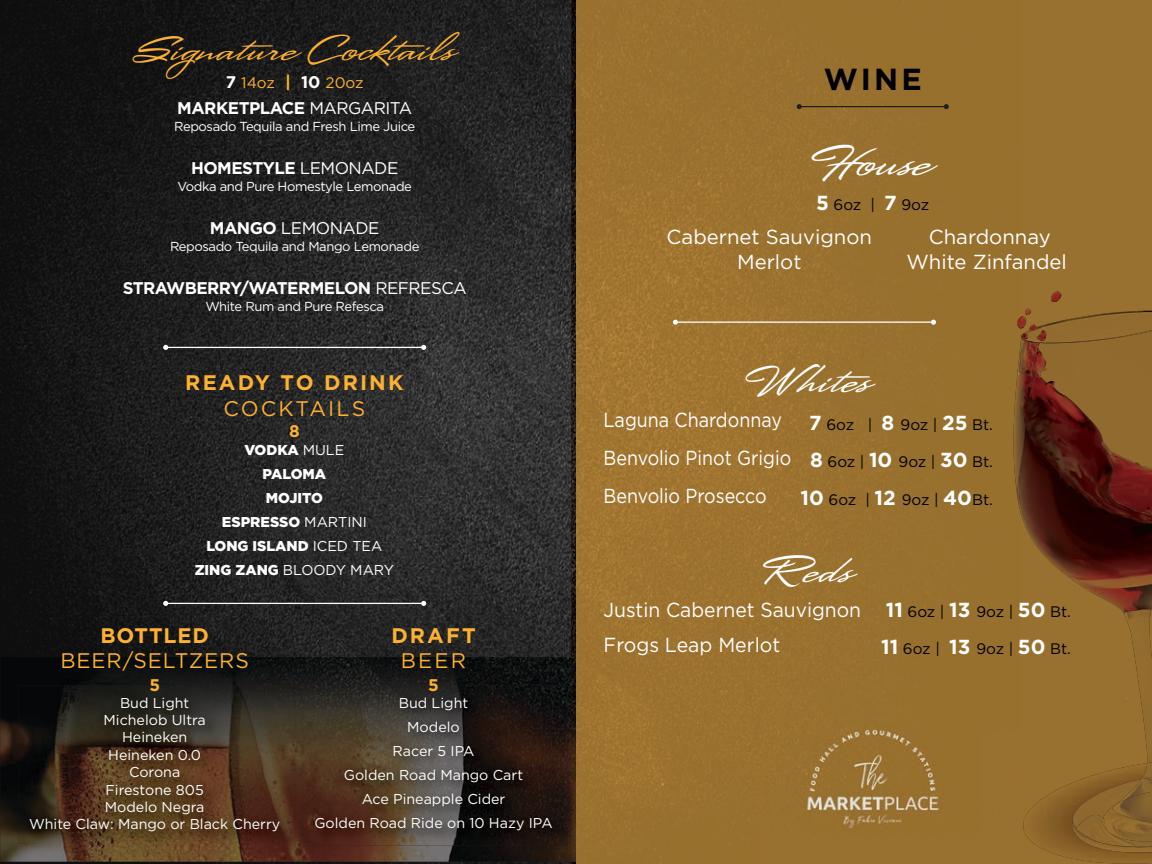
<style>
.page{position:relative;width:1152px;height:864px;background:#fff}
.page>*{position:absolute;margin:0;border:0;box-sizing:border-box;transform-origin:0 0}
.t1{font:40.6px "A&S Valentino";color:#fff}
.t2{font:35.6px "A&S Valentino";color:#fff}
.t3{font:33.2px "A&S Valentino";color:#fcb131}
.t4{font:700 30.4px "Gotham";color:#000}
.t5{font:700 21px "Gotham";letter-spacing:.1em;color:#fcb131}
.t6{font:21px "Gotham";letter-spacing:.04em;color:#fcb131}
.t7{font:21px "Gotham";letter-spacing:.1em;color:#fcb131}
.t8{font:700 21px "Gotham";letter-spacing:.04em;color:#fcb131}
.t9{font:21px "Gotham";letter-spacing:.06em;color:#fcb131}
.t10{font:20.2px/38px "Gotham";color:#fff;scale:.88 1}
.t11{font:20.2px/24.4px "Gotham";color:#fff;text-align:center}
.t12{font:20.2px/35.6px "Gotham";color:#fff;scale:.95 1}
.t13{font:700 17px "Gotham";letter-spacing:-.03em;color:#fff}
.t14{font:17px "Gotham";letter-spacing:-.03em;color:#fff}
.t15{font:700 16.8px "Gotham";color:#fcb131}
.t16{font:15.2px "Gotham";color:#000}
.t17{font:15.2px "Gotham";color:#fcb131}
.t18{font:14.2px/17.4px "Gotham";color:#fff;text-align:center}
.t19{font:900 14.2px/24px "Gotham HTF";color:#fff;text-align:center}
.t20{font:13px "Gotham";letter-spacing:-.03em;color:#fff}
.s1{font-weight:700;font-size:16.8px;color:#fff}
.s2{font-weight:700;font-size:16.8px}
.s3{font-weight:400}
.s4{font-weight:700}
.s5{font-family:"Gotham";font-weight:400}
.s6{font-family:"Gotham HTF";font-weight:900}
.s7{font-weight:700;font-size:20.2px;color:#fff}
</style>
<div class="page">
<img style="left:0;top:0;width:571px;height:864px">
<img style="left:0;top:657px;width:571px;height:205px">
<img style="left:571px;top:0;width:5px;height:864px">
<img style="left:576px;top:0;width:448px;height:731px">
<div style="left:1024px;top:0;width:128px;height:311px;background:#98702f"></div>
<div style="left:1024px;top:614px;width:64px;height:250px;background:#98702f"></div>
<img style="left:1088px;top:614px;width:64px;height:250px">
<div style="left:576px;top:731px;width:191px;height:133px;background:#99712f"></div>
<div style="left:961px;top:731px;width:64px;height:133px;background:#98702f"></div>
<div style="left:767px;top:834px;width:194px;height:30px;background:#98702f"></div>
<img style="left:312px;top:694px;width:255px;height:152px">
<img style="left:303px;top:685px;width:261px;height:157px">
<img style="left:312px;top:694px;width:252px;height:148px">
<img style="left:26px;top:694px;width:269px;height:153px">
<img style="left:18px;top:685px;width:273px;height:159px">
<img style="left:26px;top:694px;width:265px;height:150px">
<hr style="left:675px;top:322px;width:258px;height:1px;background:#fff">
<svg style="left:673px;top:320px;width:5px;height:5px"></svg>
<svg style="left:931px;top:320px;width:5px;height:5px"></svg>
<hr style="left:799px;top:106px;width:147px;height:1px;background:#231f20">
<svg style="left:797px;top:104px;width:5px;height:5px"></svg>
<svg style="left:944px;top:104px;width:5px;height:5px"></svg>
<hr style="left:166px;top:347px;width:258px;height:1px;background:#fff">
<svg style="left:163px;top:345px;width:5px;height:5px"></svg>
<svg style="left:421px;top:345px;width:5px;height:5px"></svg>
<hr style="left:166px;top:603px;width:258px;height:1px;background:#fff">
<svg style="left:163px;top:601px;width:5px;height:5px"></svg>
<svg style="left:421px;top:601px;width:5px;height:5px"></svg>
<img style="left:1023px;top:763px;width:119px;height:52px">
<img style="left:1023px;top:774px;width:76px;height:72px">
<div style="left:1047px;top:343px;width:105px;height:31px;background:#90692f"></div>
<img style="left:1014px;top:372px;width:9px;height:128px">
<img style="left:1017px;top:344px;width:2px;height:25px">
<img style="left:1025px;top:344px;width:7px;height:25px">
<img style="left:1032px;top:343px;width:15px;height:31px">
<img style="left:1019px;top:344px;width:6px;height:25px">
<img style="left:1033px;top:374px;width:119px;height:51px">
<img style="left:1039px;top:376px;width:70px;height:49px">
<img style="left:1023px;top:377px;width:10px;height:48px">
<svg style="left:1017px;top:369px;width:24px;height:8px"></svg>
<img style="left:1018px;top:500px;width:134px;height:114px">
<img style="left:1017px;top:424px;width:8px;height:76px">
<img style="left:1025px;top:425px;width:127px;height:99px">
<img style="left:1046px;top:311px;width:106px;height:19px">
<img style="left:1046px;top:330px;width:106px;height:13px">
<svg style="left:1089px;top:793px;width:10px;height:6px"></svg>
<img style="left:1072px;top:847px;width:80px;height:6px">
<img style="left:1072px;top:820px;width:80px;height:27px">
<img style="left:1076px;top:815px;width:58px;height:31px">
<svg style="left:1100px;top:843px;width:15px;height:2px"></svg>
<img style="left:1103px;top:805px;width:49px;height:37px">
<img style="left:1103px;top:818px;width:5px;height:14px">
<img style="left:1124px;top:609px;width:28px;height:154px">
<img style="left:1142px;top:762px;width:10px;height:15px">
<img style="left:1124px;top:609px;width:27px;height:5px">
<img style="left:1115px;top:777px;width:37px;height:15px">
<img style="left:1112px;top:792px;width:40px;height:31px">
<svg style="left:1017px;top:309px;width:29px;height:35px"></svg>
<svg style="left:1051px;top:292px;width:10px;height:10px"></svg>
<img style="left:766px;top:716px;width:214px;height:118px">
<h3 class="t3" style="left:133px;top:29px;width:330px">Signature Cocktails</h3>
<p class="t17" style="left:226px;top:72px;width:139px"><span class="s1">7</span> 14oz <span class="s2">|</span> <span class="s1">10</span> 20oz</p>
<p class="t13" style="left:177px;top:97px;width:236px">MARKETPLACE <span class="s3">MARGARITA</span></p>
<p class="t20" style="left:174px;top:118px;width:243px">Reposado Tequila and Fresh Lime Juice</p>
<p class="t13" style="left:191px;top:157px;width:209px">HOMESTYLE <span class="s3">LEMONADE</span></p>
<p class="t20" style="left:177px;top:178px;width:236px">Vodka and Pure Homestyle Lemonade</p>
<p class="t14" style="left:210px;top:217px;width:171px"><span class="s4">MANGO</span> LEMONADE</p>
<p class="t20" style="left:170px;top:238px;width:251px">Reposado Tequila and Mango Lemonade</p>
<p class="t13" style="left:123px;top:277px;width:346px">STRAWBERRY/WATERMELON <span class="s3">REFRESCA</span></p>
<p class="t20" style="left:205px;top:298px;width:180px">White Rum and Pure Refesca</p>
<h3 class="t5" style="left:185px;top:369px;width:220px">READY TO DRINK</h3>
<h3 class="t7" style="left:224px;top:395px;width:143px">COCKTAILS</h3>
<p class="t15" style="left:289px;top:420px;width:12px">8</p>
<p class="t19" style="left:206px;top:437px;width:178px">VODKA <span class="s5">MULE<br></span>PALOMA<br>MOJITO<br>ESPRESSO <span class="s5">MARTINI<br></span>LONG ISLAND <span class="s5">ICED TEA</span></p>
<p class="t18" style="left:195px;top:561px;width:201px"><span class="s6">ZING ZANG</span> BLOODY MARY</p>
<h3 class="t8" style="left:100px;top:621px;width:110px">BOTTLED</h3>
<h3 class="t6" style="left:61px;top:647px;width:190px">BEER/SELTZERS</h3>
<p class="t18" style="left:29px;top:694px;width:253px">Bud Light<br>Michelob Ultra<br>Heineken<br>Heineken 0.0<br>Corona<br>Firestone 805<br>Modelo Negra<br>White Claw: Mango or Black Cherry</p>
<p class="t15" style="left:149px;top:674px;width:12px">5</p>
<h3 class="t5" style="left:391px;top:621px;width:86px">DRAFT</h3>
<h3 class="t9" style="left:401px;top:647px;width:67px">BEER</h3>
<p class="t15" style="left:428px;top:674px;width:12px">5</p>
<p class="t18" style="left:314px;top:690px;width:240px;line-height:24px">Bud Light<br>Modelo<br>Racer 5 IPA<br>Golden Road Mango Cart<br>Ace Pineapple Cider<br>Golden Road Ride on 10 Hazy IPA</p>
<h3 class="t4" style="left:824px;top:59px;width:99px">WINE</h3>
<h1 class="t1" style="left:812px;top:138px;width:123px">House</h1>
<p class="t16" style="left:816px;top:195px;width:115px"><span class="s7">5</span> 6oz | <span class="s7">7</span> 9oz</p>
<h3 class="t11" style="left:667px;top:225px;width:207px">Cabernet Sauvignon<br>Merlot</h3>
<h3 class="t11" style="left:907px;top:225px;width:162px">Chardonnay<br>White Zinfandel</h3>
<h2 class="t2" style="left:747px;top:359px;width:127px">Whites</h2>
<h3 class="t10" style="left:604px;top:401px;width:215px">Laguna Chardonnay<br>Benvolio Pinot Grigio<br>Benvolio Prosecco</h3>
<p class="t16" style="left:809px;top:415px;width:185px"><span class="s7">7</span> 6oz | <span class="s7">8</span> 9oz | <span class="s7">25</span> Bt.</p>
<p class="t16" style="left:810px;top:452px;width:184px"><span class="s7">8</span> 6oz | <span class="s7">10</span> 9oz | <span class="s7">30</span> Bt.</p>
<p class="t16" style="left:801px;top:490px;width:194px"><span class="s7">10</span> 6oz | <span class="s7">12</span> 9oz | <span class="s7">40</span>Bt.</p>
<h2 class="t2" style="left:765px;top:549px;width:91px">Reds</h2>
<h3 class="t12" style="left:604px;top:591px;width:273px">Justin Cabernet Sauvignon<br>Frogs Leap Merlot</h3>
<p class="t16" style="left:886px;top:601px;width:187px"><span class="s7">11</span> 6oz | <span class="s7">13</span> 9oz | <span class="s7">50</span> Bt.</p>
<p class="t16" style="left:881px;top:639px;width:191px"><span class="s7">11</span> 6oz | <span class="s7">13</span> 9oz | <span class="s7">50</span> Bt.</p>
</div>
